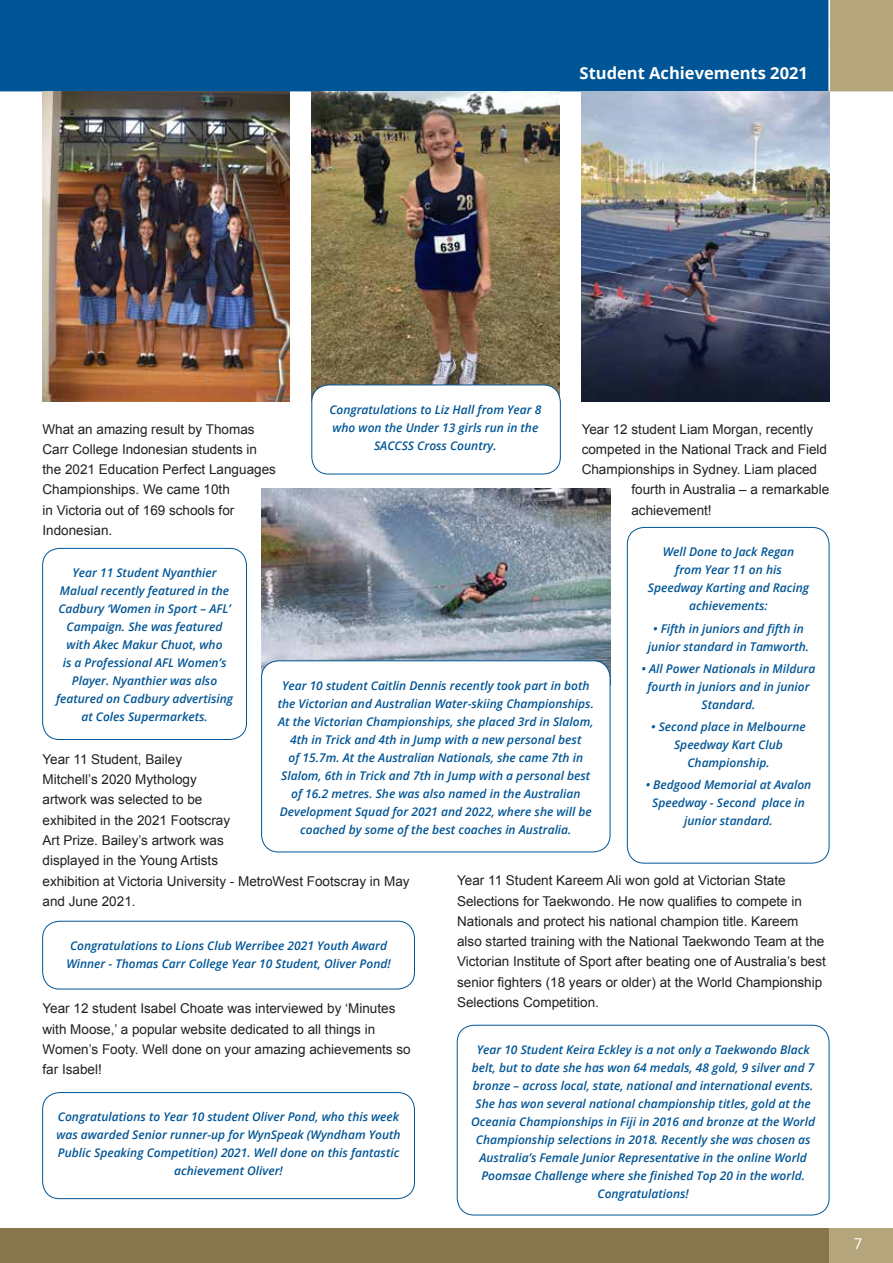
<style>
.page{position:relative;width:893px;height:1263px;background:#fff}
.page>*{position:absolute;margin:0;border:0;box-sizing:border-box;transform-origin:0 0}
.t1{font:700 16.5px "Open Sans";color:#fff}
.t2{font:15px "Open Sans";color:#fff}
.t3{font:13.5px/20.2px "Arial";color:#231f20}
.t4{font:italic 600 12px/18px "Open Sans";color:#005596;text-align:center}
</style>
<div class="page">
<div style="left:0;top:1229px;width:893px;height:34px;background:#86754d"></div>
<div style="left:829px;top:1229px;width:64px;height:34px;background:#b5a57d"></div>
<div style="left:0;top:0;width:828px;height:91px;background:#005596"></div>
<div style="left:830px;top:0;width:63px;height:91px;background:#b5a57d"></div>
<img style="left:261px;top:488px;width:349px;height:186px">
<img style="left:43px;top:91px;width:247px;height:311px">
<img style="left:582px;top:91px;width:247px;height:311px">
<img style="left:312px;top:91px;width:247px;height:307px">
<div style="left:312px;top:385px;width:248px;height:89px;background:#fff;border-radius:17px"></div>
<div style="left:312px;top:385px;width:248px;height:89px;border:1px solid #005596;border-radius:17px"></div>
<div style="left:43px;top:548px;width:204px;height:192px;border:1px solid #005596;border-radius:17px"></div>
<div style="left:43px;top:921px;width:372px;height:68px;border:1px solid #005596;border-radius:17px"></div>
<div style="left:627px;top:527px;width:202px;height:336px;border:1px solid #005596;border-radius:17px"></div>
<div style="left:262px;top:661px;width:348px;height:191px;background:#fff;border-radius:17px"></div>
<div style="left:261px;top:661px;width:349px;height:191px;border:1px solid #005596;border-radius:17px"></div>
<div style="left:43px;top:1092px;width:372px;height:107px;border:1px solid #005596;border-radius:17px"></div>
<div style="left:457px;top:1025px;width:372px;height:190px;border:1px solid #005596;border-radius:17px"></div>
<h1 class="t1" style="left:580px;top:62px;width:230px">Student Achievements 2021</h1>
<p class="t3" style="left:43px;top:419px;width:235px">What an amazing result by Thomas<br>Carr College Indonesian students in the 2021 Education Perfect Languages<br>Championships. We came 10th<br>in Victoria out of 169 schools for<br>Indonesian.</p>
<p class="t4" style="left:329px;top:400px;width:214px">Congratulations to Liz Hall from Year 8 who won the Under 13 girls run in the<br>SACCSS Cross Country.</p>
<p class="t3" style="left:582px;top:419px;width:233px">Year 12 student Liam Morgan, recently</p>
<p class="t3" style="left:582px;top:439px;width:247px">competed in the National Track and Field</p>
<p class="t3" style="left:582px;top:459px;width:237px">Championships in Sydney. Liam placed</p>
<p class="t3" style="left:631px;top:480px;width:199px">fourth in Australia – a remarkable</p>
<p class="t3" style="left:631px;top:500px;width:82px">achievement!</p>
<p class="t4" style="left:648px;top:543px;width:163px">Well Done to Jack Regan<br>from Year 11 on his<br>Speedway Karting and Racing achievements:</p>
<p class="t4" style="left:648px;top:619px;width:163px">• Fifth in juniors and fifth in junior standard in Tamworth.</p>
<p class="t4" style="left:642px;top:659px;width:175px">• All Power Nationals in Mildura fourth in juniors and in junior<br>Standard.</p>
<p class="t4" style="left:651px;top:717px;width:156px">• Second place in Melbourne<br>Speedway Kart Club<br>Championship.</p>
<p class="t4" style="left:646px;top:776px;width:167px">• Bedgood Memorial at Avalon<br>Speedway - Second place in junior standard.</p>
<p class="t4" style="left:56px;top:564px;width:179px">Year 11 Student Nyanthier<br>Malual recently featured in the<br>Cadbury ‘Women in Sport – AFL’<br>Campaign. She was featured with Akec Makur Chuot, who<br>is a Professional AFL Women’s<br>Player. Nyanthier was also featured on Cadbury advertising at Coles Supermarkets.</p>
<p class="t4" style="left:278px;top:676px;width:318px">Year 10 student Caitlin Dennis recently took part in both the Victorian and Australian Water-skiing Championships.<br>At the Victorian Championships, she placed 3rd in Slalom, 4th in Trick and 4th in Jump with a new personal best<br>of 15.7m. At the Australian Nationals, she came 7th in Slalom, 6th in Trick and 7th in Jump with a personal best of 16.2 metres. She was also named in the Australian Development Squad for 2021 and 2022, where she will be coached by some of the best coaches in Australia.</p>
<p class="t3" style="left:43px;top:749px;width:369px">Year 11 Student, Bailey<br>Mitchell’s 2020 Mythology<br>artwork was selected to be<br>exhibited in the 2021 Footscray<br>Art Prize. Bailey’s artwork was<br>displayed in the Young Artists<br>exhibition at Victoria University - MetroWest Footscray in May and June 2021.</p>
<p class="t3" style="left:457px;top:871px;width:370px">Year 11 Student Kareem Ali won gold at Victorian State Selections for Taekwondo. He now qualifies to compete in Nationals and protect his national champion title. Kareem also started training with the National Taekwondo Team at the Victorian Institute of Sport after beating one of Australia’s best senior fighters (18 years or older) at the World Championship Selections Competition.</p>
<p class="t4" style="left:66px;top:936px;width:326px">Congratulations to Lions Club Werribee 2021 Youth Award<br>Winner - Thomas Carr College Year 10 Student, Oliver Pond!</p>
<p class="t3" style="left:43px;top:999px;width:370px">Year 12 student Isabel Choate was interviewed by ‘Minutes with Moose,’ a popular website dedicated to all things in Women’s Footy. Well done on your amazing achievements so far Isabel!</p>
<p class="t4" style="left:471px;top:1040px;width:345px">Year 10 Student Keira Eckley is a not only a Taekwondo Black belt, but to date she has won 64 medals, 48 gold, 9 silver and 7 bronze – across local, state, national and international events.<br>She has won several national championship titles, gold at the Oceania Championships in Fiji in 2016 and bronze at the World Championship selections in 2018. Recently she was chosen as Australia’s Female Junior Representative in the online World Poomsae Challenge where she finished Top 20 in the world.<br>Congratulations!</p>
<p class="t4" style="left:56px;top:1108px;width:346px">Congratulations to Year 10 student Oliver Pond, who this week was awarded Senior runner-up for WynSpeak (Wyndham Youth Public Speaking Competition) 2021. Well done on this fantastic achievement Oliver!</p>
<p class="t2" style="left:854px;top:1233px;width:10px">7</p>
</div>
